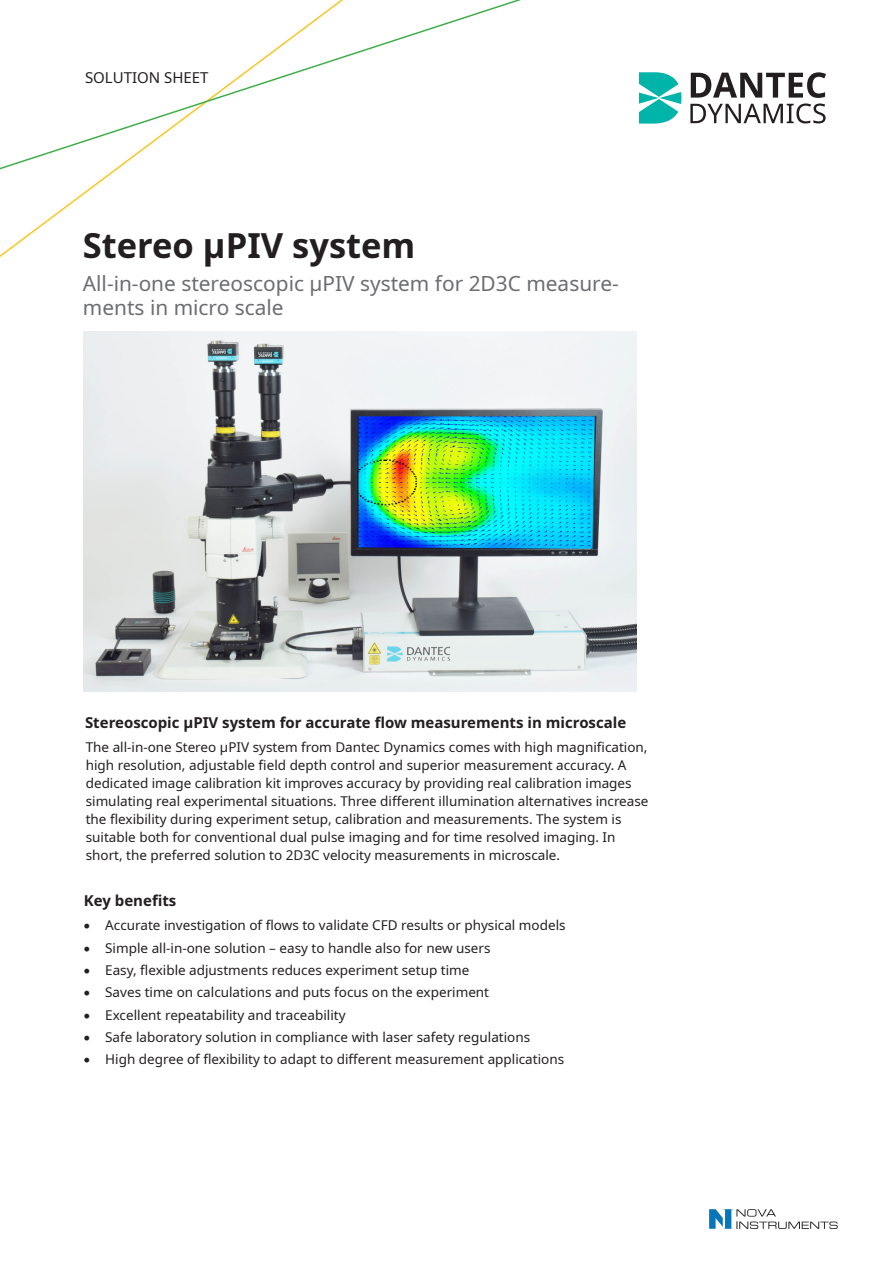
<style>
.page{position:relative;width:893px;height:1263px;background:#fff}
.page>*{position:absolute;margin:0;border:0;box-sizing:border-box;transform-origin:0 0}
.t1{font:700 34.5px "Noto Sans";color:#231f20}
.t2{font:20.85px/24px "Noto Sans";color:#6c6d70}
.t3{font:700 15px "Noto Sans";color:#231f20}
.t4{font:15px "Noto Sans";color:#231f20}
.t5{font:13.5px/18px "Noto Sans";color:#231f20}
</style>
<div class="page">
<svg style="left:639px;top:72px;width:42px;height:52px"></svg>
<svg style="left:690px;top:72px;width:136px;height:51px"></svg>
<svg style="left:709px;top:1209px;width:129px;height:20px"></svg>
<svg style="left:0;top:0;width:521px;height:198px"></svg>
<img style="left:84px;top:332px;width:553px;height:359px">
<p class="t4" style="left:85px;top:67px;width:125px">SOLUTION SHEET</p>
<p class="t1" style="left:83px;top:221px;width:334px">Stereo µPIV system</p>
<p class="t2" style="left:83px;top:272px;width:537px">All-in-one stereoscopic µPIV system for 2D3C measure&shy;ments in micro scale</p>
<p class="t3" style="left:85px;top:712px;width:543px">Stereoscopic µPIV system for accurate flow measurements in microscale</p>
<p class="t5" style="left:86px;top:739px;width:564px">The all-in-one Stereo µPIV system from Dantec Dynamics comes with high magnification, high resolution, adjustable field depth control and superior measurement accuracy. A dedicated image calibration kit improves accuracy by providing real calibration images simulating real experimental situations. Three different illumination alternatives increase the flexibility during experiment setup, calibration and measurements. The system is suitable both for conventional dual pulse imaging and for time resolved imaging. In short, the preferred solution to 2D3C velocity measurements in microscale.</p>
<p class="t3" style="left:84px;top:890px;width:94px">Key benefits</p>
<p class="t5" style="left:84px;top:917px;width:483px">• Accurate investigation of flows to validate CFD results or physical models</p>
<p class="t5" style="left:84px;top:939px;width:408px">• Simple all-in-one solution – easy to handle also for new users</p>
<p class="t5" style="left:84px;top:961px;width:387px">• Easy, flexible adjustments reduces experiment setup time</p>
<p class="t5" style="left:84px;top:984px;width:407px">• Saves time on calculations and puts focus on the experiment</p>
<p class="t5" style="left:84px;top:1006px;width:263px">• Excellent repeatability and traceability</p>
<p class="t5" style="left:84px;top:1028px;width:448px">• Safe laboratory solution in compliance with laser safety regulations</p>
<p class="t5" style="left:84px;top:1050px;width:482px">• High degree of flexibility to adapt to different measurement applications</p>
</div>
